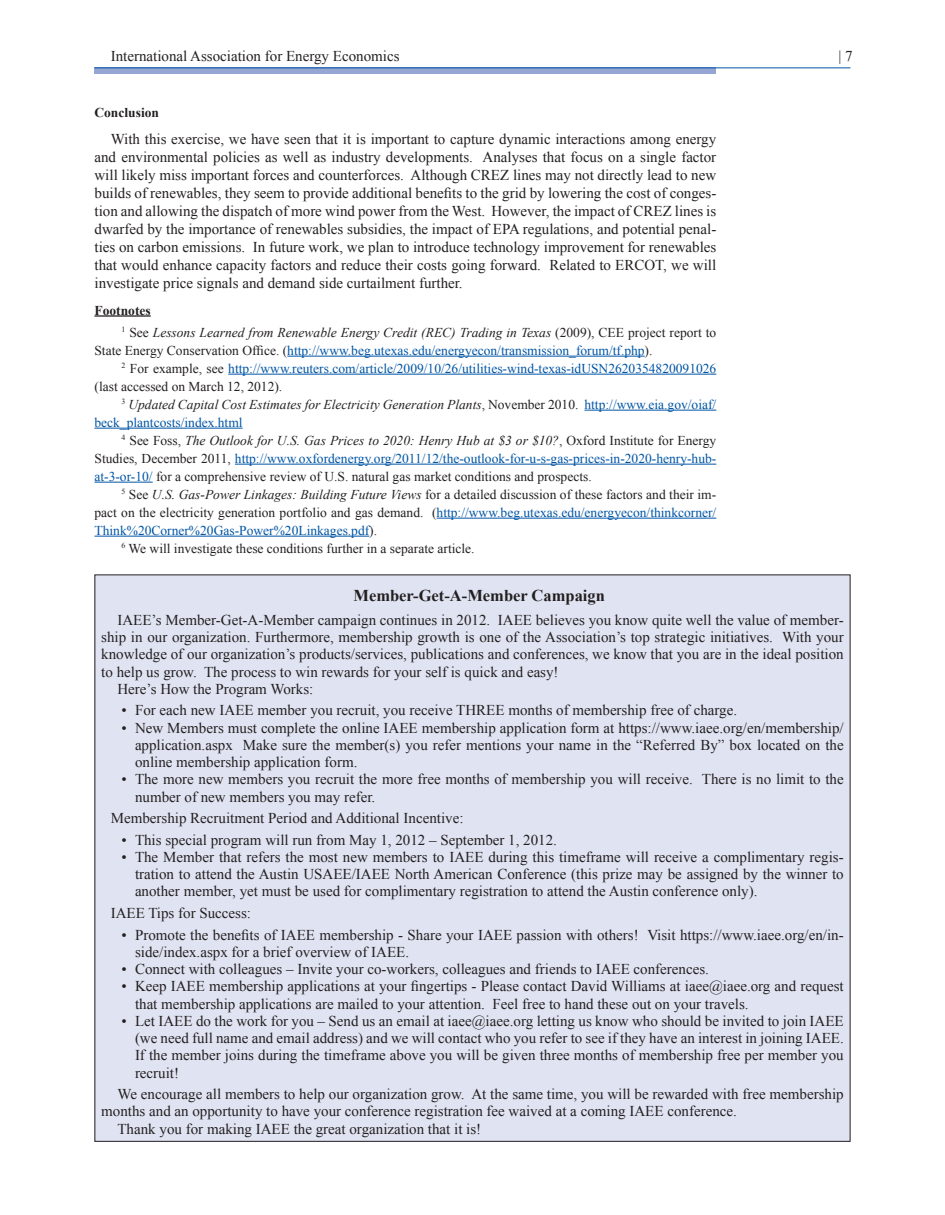
<style>
.page{position:relative;width:945px;height:1215px;background:#fff}
.page>*{position:absolute;margin:0;border:0;box-sizing:border-box;transform-origin:0 0}
.t1{font:700 16.5px "Times New Roman";color:#231f20}
.t2{font:15px/17.2px "Times New Roman";color:#231f20;text-align:justify}
.t3{font:13.5px "Times New Roman";color:#0155a5}
.t4{font:13.5px "Times New Roman";color:#231f20}
.t5{font:italic 13.5px/22.2px "Times New Roman";color:#231f20}
.t6{font:700 13.5px "Times New Roman";color:#231f20}
.s1{font-weight:700;font-style:normal}
.s2{font-style:normal}
.s3{color:#231f20}
.s4{font-style:normal;color:#0155a5}
.s5{color:#0155a5}
.s6{font-style:italic}
</style>
<div class="page">
<div style="left:94px;top:67px;width:622px;height:6px;background:#96a5d3"></div>
<hr style="left:94px;top:68px;width:756px;height:1px;background:#0155a5">
<hr style="left:94px;top:315px;width:57px;height:2px;background:#231f20">
<hr style="left:287px;top:356px;width:358px;height:1px;background:#0155a5">
<hr style="left:228px;top:374px;width:488px;height:1px;background:#0155a5">
<hr style="left:584px;top:410px;width:132px;height:1px;background:#0155a5">
<hr style="left:94px;top:428px;width:149px;height:1px;background:#0155a5">
<hr style="left:235px;top:464px;width:481px;height:1px;background:#0155a5">
<hr style="left:94px;top:482px;width:59px;height:1px;background:#0155a5">
<hr style="left:437px;top:518px;width:279px;height:1px;background:#0155a5">
<hr style="left:94px;top:536px;width:275px;height:1px;background:#0155a5">
<div style="left:95px;top:575px;width:755px;height:566px;background:#e0e4f2"></div>
<p class="t2" style="left:111px;top:48px;width:290px">International Association for Energy Economics</p>
<p class="t2" style="left:838px;top:48px;width:16px">| 7</p>
<p class="t6" style="left:94px;top:103px;width:66px">Conclusion</p>
<p class="t2" style="left:94px;top:130px;width:623px;line-height:18px;text-indent:16px">With this exercise, we have seen that it is important to capture dynamic interactions among energy and environmental policies as well as industry developments. Analyses that focus on a single factor will likely miss important forces and counterforces. Although CREZ lines may not directly lead to new builds of renewables, they seem to provide additional benefits to the grid by lowering the cost of conges&shy;tion and allowing the dispatch of more wind power from the West. However, the impact of CREZ lines is dwarfed by the importance of renewables subsidies, the impact of EPA regulations, and potential penal&shy;ties on carbon emissions. In future work, we plan to introduce technology improvement for renewables that would enhance capacity factors and reduce their costs going forward. Related to ERCOT, we will investigate price signals and demand side curtailment further.</p>
<p class="t5" style="left:122px;top:299px;width:596px;text-indent:-27px"><span class="s1">Footnotes<br></span><sup>1</sup> <span class="s2">See</span> Lessons Learned from Renewable Energy Credit (REC) Trading in Texas <span class="s2">(2009), CEE project report to</span></p>
<p class="t3" style="left:94px;top:341px;width:560px"><span class="s3">State Energy Conservation Office. (</span>http://www.beg.utexas.edu/energyecon/transmission_forum/tf.php<span class="s3">).</span></p>
<p class="t3" style="left:122px;top:359px;width:596px"><sup>2</sup> <span class="s3">For example, see</span> http://www.reuters.com/article/2009/10/26/utilities-wind-texas-idUSN2620354820091026</p>
<p class="t4" style="left:95px;top:377px;width:189px">(last accessed on March 12, 2012).</p>
<p class="t5" style="left:122px;top:393px;width:596px"><sup>3</sup> Updated Capital Cost Estimates for Electricity Generation Plants<span class="s2">, November 2010.</span> <span class="s4">http://www.eia.gov/oiaf/</span></p>
<p class="t3" style="left:95px;top:413px;width:150px">beck_plantcosts/index.html</p>
<p class="t5" style="left:122px;top:429px;width:596px"><sup>4</sup> <span class="s2">See Foss,</span> The Outlook for U.S. Gas Prices to 2020: Henry Hub at $3 or $10?<span class="s2">, Oxford Institute for Energy</span></p>
<p class="t3" style="left:95px;top:449px;width:623px"><span class="s3">Studies, December 2011,</span> http://www.oxfordenergy.org/2011/12/the-outlook-for-u-s-gas-prices-in-2020-henry-hub-</p>
<p class="t4" style="left:95px;top:467px;width:499px"><span class="s5">at-3-or-10/</span> for a comprehensive review of U.S. natural gas market conditions and prospects.</p>
<p class="t4" style="left:122px;top:485px;width:596px"><sup>5</sup> See <span class="s6">U.S. Gas-Power Linkages: Building Future Views</span> for a detailed discussion of these factors and their im-</p>
<p class="t4" style="left:95px;top:503px;width:623px">pact on the electricity generation portfolio and gas demand. (<span class="s5">http://www.beg.utexas.edu/energyecon/thinkcorner/</span></p>
<p class="t3" style="left:95px;top:521px;width:284px">Think%20Corner%20Gas-Power%20Linkages.pdf<span class="s3">).</span></p>
<p class="t4" style="left:122px;top:539px;width:355px"><sup>6</sup> We will investigate these conditions further in a separate article.</p>
<p class="t1" style="left:353px;top:584px;width:253px">Member-Get-A-Member Campaign</p>
<p class="t2" style="left:117px;top:611px;width:728px">IAEE’s Member-Get-A-Member campaign continues in 2012. IAEE believes you know quite well the value of member-</p>
<p class="t2" style="left:101px;top:628px;width:744px">ship in our organization. Furthermore, membership growth is one of the Association’s top strategic initiatives. With your</p>
<p class="t2" style="left:101px;top:645px;width:744px">knowledge of our organization’s products/services, publications and conferences, we know that you are in the ideal position</p>
<p class="t2" style="left:101px;top:663px;width:459px">to help us grow. The process to win rewards for your self is quick and easy!</p>
<p class="t2" style="left:117px;top:680px;width:197px">Here’s How the Program Works:</p>
<p class="t2" style="left:122px;top:701px;width:617px">• For each new IAEE member you recruit, you receive THREE months of membership free of charge.</p>
<p class="t2" style="left:135px;top:719px;width:710px;text-indent:-14px">• New Members must complete the online IAEE membership application form at https://www.iaee.org/en/membership/ application.aspx Make sure the member(s) you refer mentions your name in the “Referred By” box located on the online membership application form.</p>
<p class="t2" style="left:135px;top:770px;width:710px;text-indent:-14px">• The more new members you recruit the more free months of membership you will receive. There is no limit to the number of new members you may refer.</p>
<p class="t2" style="left:111px;top:809px;width:354px">Membership Recruitment Period and Additional Incentive:</p>
<p class="t2" style="left:122px;top:831px;width:437px">• This special program will run from May 1, 2012 – September 1, 2012.</p>
<p class="t2" style="left:135px;top:848px;width:710px;text-indent:-14px">• The Member that refers the most new members to IAEE during this timeframe will receive a complimentary regis&shy;tration to attend the Austin USAEE/IAEE North American Conference (this prize may be assigned by the winner to another member, yet must be used for complimentary registration to attend the Austin conference only).</p>
<p class="t2" style="left:111px;top:904px;width:142px">IAEE Tips for Success:</p>
<p class="t2" style="left:135px;top:926px;width:710px;text-indent:-14px">• Promote the benefits of IAEE membership - Share your IAEE passion with others! Visit https://www.iaee.org/en/in&shy;side/index.aspx for a brief overview of IAEE.</p>
<p class="t2" style="left:122px;top:960px;width:589px">• Connect with colleagues – Invite your co-workers, colleagues and friends to IAEE conferences.</p>
<p class="t2" style="left:135px;top:977px;width:710px;text-indent:-14px">• Keep IAEE membership applications at your fingertips - Please contact David Williams at iaee@iaee.org and request that membership applications are mailed to your attention. Feel free to hand these out on your travels.</p>
<p class="t2" style="left:135px;top:1012px;width:710px;text-indent:-14px">• Let IAEE do the work for you – Send us an email at iaee@iaee.org letting us know who should be invited to join IAEE (we need full name and email address) and we will contact who you refer to see if they have an interest in joining IAEE.<br>If the member joins during the timeframe above you will be given three months of membership free per member you recruit!</p>
<p class="t2" style="left:117px;top:1085px;width:728px">We encourage all members to help our organization grow. At the same time, you will be rewarded with free membership</p>
<p class="t2" style="left:101px;top:1103px;width:637px">months and an opportunity to have your conference registration fee waived at a coming IAEE conference.</p>
<p class="t2" style="left:117px;top:1120px;width:365px">Thank you for making IAEE the great organization that it is!</p>
</div>
